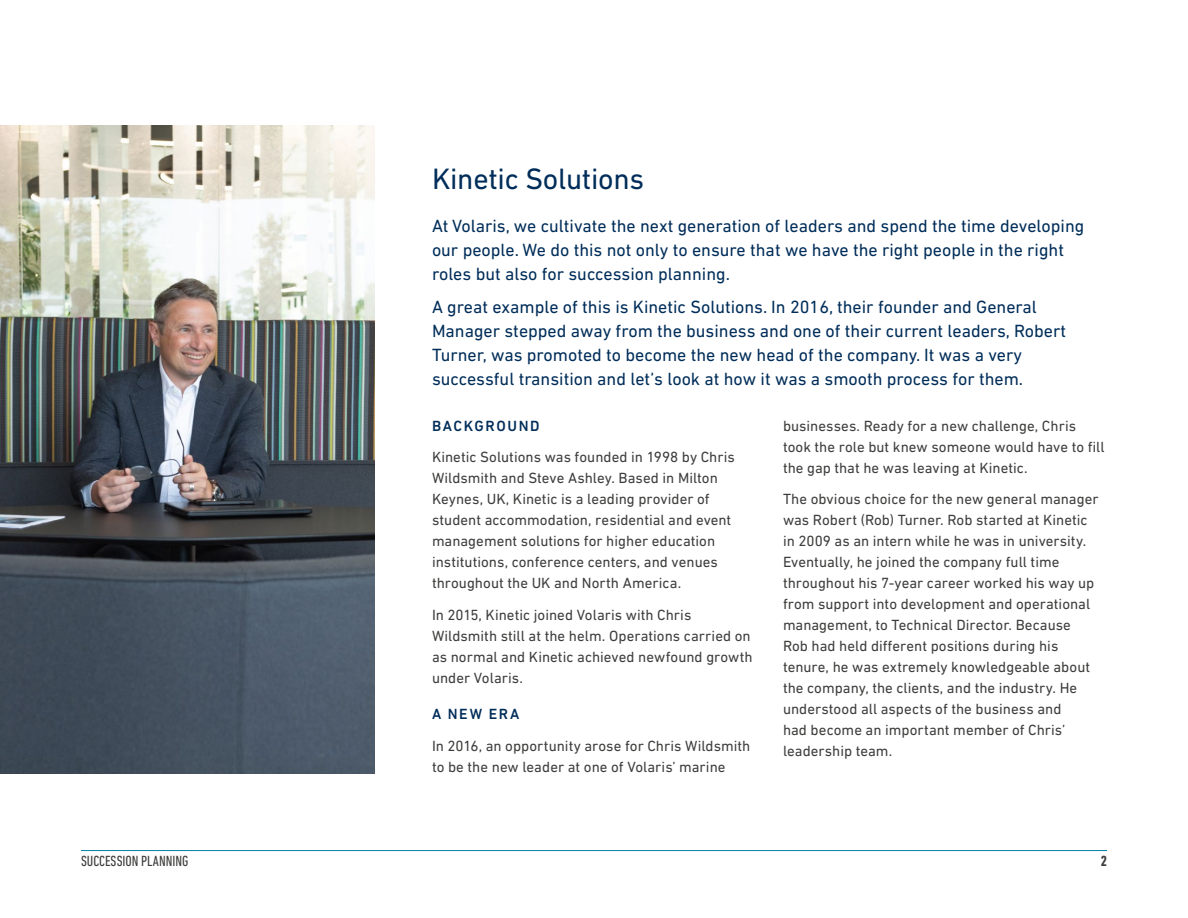
<style>
.page{position:relative;width:1188px;height:918px;background:#fff}
.page>*{position:absolute;margin:0;border:0;box-sizing:border-box;transform-origin:0 0}
.t1{font:30px "DIN Next LT Pro";letter-spacing:-.01em;color:#002d59}
.intro{font:18px/24px "DIN Next LT Pro";color:#002d59}
.body_copy___half_lin{font:15px/21px "DIN Next LT Pro";color:#3d3d3c}
.t2{font:condensed 15px "DIN Next LT Pro";color:#3d3d3c}
.t3{font:500 15px "DIN Next LT Pro";letter-spacing:.11em;color:#002d59}
.t4{font:700 condensed 15px "DIN Next LT Pro";color:#3d3d3c}
</style>
<div class="page">
<hr style="left:81px;top:850px;width:1026px;height:1px;background:#0082ae">
<img style="left:0;top:126px;width:375px;height:648px">
<h1 class="t1" style="left:432px;top:161px;width:214px">Kinetic Solutions</h1>
<p class="intro" style="left:432px;top:214px;width:654px">At Volaris, we cultivate the next generation of leaders and spend the time developing our people. We do this not only to ensure that we have the right people in the right roles but also for succession planning.</p>
<p class="intro" style="left:432px;top:294px;width:636px">A great example of this is Kinetic Solutions. In 2016, their founder and General Manager stepped away from the business and one of their current leaders, Robert Turner, was promoted to become the new head of the company. It was a very successful transition and let’s look at how it was a smooth process for them.</p>
<h2 class="t3" style="left:432px;top:417px;width:109px">BACKGROUND</h2>
<p class="body_copy___half_lin" style="left:432px;top:446px;width:304px">Kinetic Solutions was founded in 1998 by Chris Wildsmith and Steve Ashley. Based in Milton Keynes, UK, Kinetic is a leading provider of student accommodation, residential and event management solutions for higher education institutions, conference centers, and venues throughout the UK and North America.</p>
<p class="body_copy___half_lin" style="left:432px;top:604px;width:322px">In 2015, Kinetic joined Volaris with Chris Wildsmith still at the helm. Operations carried on as normal and Kinetic achieved newfound growth under Volaris.</p>
<h2 class="t3" style="left:432px;top:705px;width:89px">A NEW ERA</h2>
<p class="body_copy___half_lin" style="left:432px;top:735px;width:320px">In 2016, an opportunity arose for Chris Wildsmith to be the new leader at one of Volaris’ marine</p>
<p class="body_copy___half_lin" style="left:783px;top:415px;width:323px">businesses. Ready for a new challenge, Chris took the role but knew someone would have to fill the gap that he was leaving at Kinetic.</p>
<p class="body_copy___half_lin" style="left:783px;top:488px;width:317px">The obvious choice for the new general manager was Robert (Rob) Turner. Rob started at Kinetic in 2009 as an intern while he was in university.<br>Eventually, he joined the company full time throughout his 7-year career worked his way up from support into development and operational management, to Technical Director. Because Rob had held different positions during his tenure, he was extremely knowledgeable about the company, the clients, and the industry. He understood all aspects of the business and<br>had become an important member of Chris’ leadership team.</p>
<p class="t2" style="left:81px;top:853px;width:109px">SUCCESSION PLANNING</p>
<p class="t4" style="left:1101px;top:853px;width:8px">2</p>
</div>
